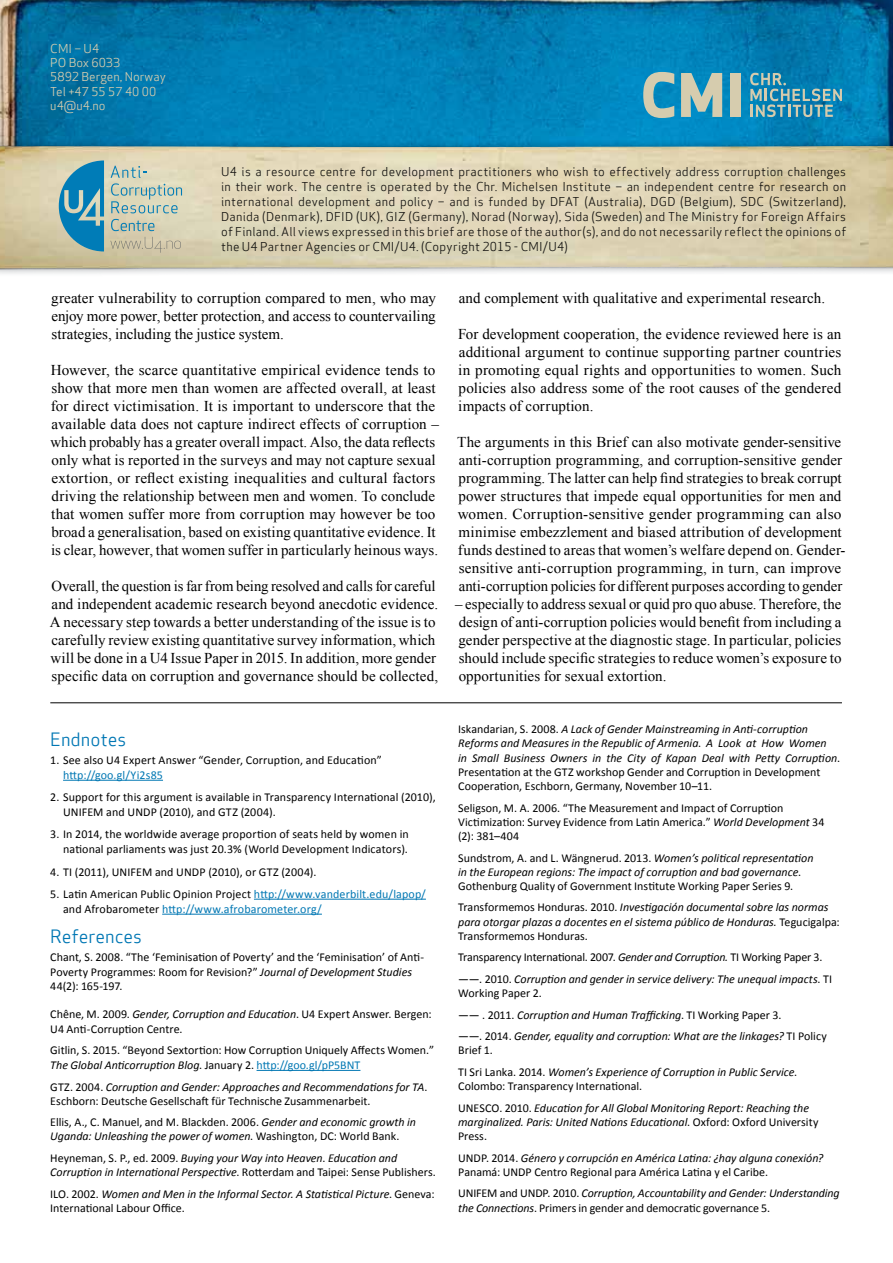
<style>
.page{position:relative;width:893px;height:1263px;background:#fff}
.page>*{position:absolute;margin:0;border:0;box-sizing:border-box;transform-origin:0 0}
.t1{font:18px "Apex Sans Book T";color:#0177b4}
.t2{font:15px/18px "Times New Roman";letter-spacing:.005em;color:#000;text-align:justify}
.t3{font:12px/14.2px "Calibri";letter-spacing:.005em;color:#000}
.t4{font:italic 12px/14.2px "Calibri";color:#000}
.t5{font:12px/15px "Apex Sans Book T";letter-spacing:.02em;color:#000;text-align:justify}
.t6{font:12px/15px "Calibri";letter-spacing:.01em;color:#0077b3}
.t7{font:12px/14.4px "Apex Sans Book T";color:#d6ccae}
.s1{color:#000}
.s2{font-style:italic}
.s3{color:#0077b3}
.s4{font-style:normal}
</style>
<div class="page">
<img style="left:0;top:0;width:893px;height:136px">
<img style="left:0;top:136px;width:893px;height:138px">
<img style="left:0;top:146px;width:893px;height:123px">
<svg style="left:59px;top:160px;width:45px;height:91px"></svg>
<svg style="left:111px;top:166px;width:71px;height:47px"></svg>
<svg style="left:111px;top:219px;width:43px;height:12px"></svg>
<svg style="left:110px;top:237px;width:71px;height:16px"></svg>
<svg style="left:750px;top:73px;width:92px;height:44px"></svg>
<svg style="left:643px;top:72px;width:31px;height:46px"></svg>
<svg style="left:681px;top:73px;width:41px;height:44px"></svg>
<div style="left:730px;top:73px;width:10px;height:44px;background:#d6ccae"></div>
<hr style="left:63px;top:780px;width:100px;height:1px;background:#0077b3">
<hr style="left:254px;top:899px;width:172px;height:1px;background:#0077b3">
<hr style="left:162px;top:914px;width:160px;height:1px;background:#0077b3">
<hr style="left:257px;top:1070px;width:103px;height:1px;background:#0077b3">
<hr style="left:50px;top:702px;width:792px;height:1px;background:#000">
<p class="t7" style="left:50px;top:41px;width:117px">CMI – U4<br>PO Box 6033<br>5892 Bergen, Norway<br>Tel +47 55 57 40 00 u4@u4.no</p>
<p class="t5" style="left:221px;top:164px;width:627px">U4 is a resource centre for development practitioners who wish to effectively address corruption challenges in their work. The centre is operated by the Chr. Michelsen Institute – an independent centre for research on international development and policy – and is funded by DFAT (Australia), DGD (Belgium), SDC (Switzerland), Danida (Denmark), DFID (UK), GIZ (Germany), Norad (Norway), Sida (Sweden) and The Ministry for Foreign Affairs of Finland. All views expressed in this brief are those of the author(s), and do not necessarily reflect the opinions of the U4 Partner Agencies or CMI/U4. (Copyright 2015 - CMI/U4)</p>
<p class="t2" style="left:51px;top:289px;width:386px">greater vulnerability to corruption compared to men, who may enjoy more power, better protection, and access to countervailing strategies, including the justice system.</p>
<p class="t2" style="left:51px;top:361px;width:390px;text-align:left">However, the scarce quantitative empirical evidence tends to show that more men than women are affected overall, at least for direct victimisation. It is important to underscore that the available data does not capture indirect effects of corruption – which probably has a greater overall impact. Also, the data reflects only what is reported in the surveys and may not capture sexual extortion, or reflect existing inequalities and cultural factors driving the relationship between men and women. To conclude that women suffer more from corruption may however be too broad a generalisation, based on existing quantitative evidence. It is clear, however, that women suffer in particularly heinous ways.</p>
<p class="t2" style="left:50px;top:577px;width:390px;text-align:left">Overall, the question is far from being resolved and calls for careful and independent academic research beyond anecdotic evidence.<br>A necessary step towards a better understanding of the issue is to carefully review existing quantitative survey information, which will be done in a U4 Issue Paper in 2015. In addition, more gender specific data on corruption and governance should be collected,</p>
<p class="t1" style="left:50px;top:728px;width:77px">Endnotes</p>
<p class="t3" style="left:50px;top:753px;width:333px">1. See also U4 Expert Answer “Gender, Corruption, and Education”</p>
<p class="t6" style="left:63px;top:767px;width:101px">http://goo.gl/Yi2s85</p>
<p class="t3" style="left:63px;top:790px;width:374px;line-height:15px;text-indent:-13px">2. Support for this argument is available in Transparency International (2010),<br>UNIFEM and UNDP (2010), and GTZ (2004).</p>
<p class="t3" style="left:50px;top:827px;width:360px;line-height:15px;text-align:right">3. In 2014, the worldwide average proportion of seats held by women in national parliaments was just 20.3% (World Development Indicators).</p>
<p class="t3" style="left:50px;top:864px;width:268px">4. TI (2011), UNIFEM and UNDP (2010), or GTZ (2004).</p>
<p class="t6" style="left:63px;top:886px;width:364px;text-indent:-13px"><span class="s1">5. Latin American Public Opinion Project</span> http://www.vanderbilt.edu/lapop/ <span class="s1">and Afrobarometer</span> http://www.afrobarometer.org/</p>
<p class="t1" style="left:50px;top:924px;width:93px">References</p>
<p class="t3" style="left:50px;top:950px;width:375px">Chant, S. 2008. “The ‘Feminisation of Poverty’ and the ‘Feminisation’ of Anti-<br>Poverty Programmes: Room for Revision?” <span class="s2">Journal of Development Studies<br></span>44(2): 165-197.</p>
<p class="t3" style="left:50px;top:1007px;width:383px">Chêne, M. 2009. <span class="s2">Gender, Corruption and Education</span>. U4 Expert Answer. Bergen:<br>U4 Anti-Corruption Centre.</p>
<p class="t3" style="left:50px;top:1042px;width:385px;line-height:15px">Gitlin, S. 2015. “Beyond Sextortion: How Corruption Uniquely Affects Women.”<br><span class="s2">The Global Anticorruption Blog</span>. January 2. <span class="s3">http://goo.gl/pP5BNT</span></p>
<p class="t3" style="left:50px;top:1079px;width:379px">GTZ. 2004. <span class="s2">Corruption and Gender: Approaches and Recommendations for TA</span>.<br>Eschborn: Deutsche Gesellschaft für Technische Zusammenarbeit.</p>
<p class="t3" style="left:50px;top:1115px;width:367px">Ellis, A., C. Manuel, and M. Blackden. 2006. <span class="s2">Gender and economic growth in<br>Uganda: Unleashing the power of women</span>. Washington, DC: World Bank.</p>
<p class="t4" style="left:50px;top:1150px;width:387px"><span class="s4">Heyneman, S. P., ed. 2009.</span> Buying your Way into Heaven<span class="s4">.</span> Education and<br>Corruption in International Perspective<span class="s4">. Rotterdam and Taipei: Sense Publishers.</span></p>
<p class="t4" style="left:50px;top:1186px;width:386px"><span class="s4">ILO. 2002.</span> Women and Men in the Informal Sector. A Statistical Picture<span class="s4">. Geneva:<br>International Labour Office.</span></p>
<p class="t2" style="left:459px;top:289px;width:368px">and complement with qualitative and experimental research.</p>
<p class="t2" style="left:458px;top:325px;width:385px">For development cooperation, the evidence reviewed here is an additional argument to continue supporting partner countries in promoting equal rights and opportunities to women. Such policies also address some of the root causes of the gendered impacts of corruption.</p>
<p class="t2" style="left:457px;top:433px;width:390px;text-align:left">The arguments in this Brief can also motivate gender-sensitive anti-corruption programming, and corruption-sensitive gender programming. The latter can help find strategies to break corrupt power structures that impede equal opportunities for men and women. Corruption-sensitive gender programming can also minimise embezzlement and biased attribution of development funds destined to areas that women’s welfare depend on. Gender&shy;sensitive anti-corruption programming, in turn, can improve anti-corruption policies for different purposes according to gender</p>
<p class="t2" style="left:455px;top:595px;width:388px">– especially to address sexual or quid pro quo abuse. Therefore, the design of anti-corruption policies would benefit from including a gender perspective at the diagnostic stage. In particular, policies should include specific strategies to reduce women’s exposure to opportunities for sexual extortion.</p>
<p class="t4" style="left:458px;top:721px;width:383px"><span class="s4">Iskandarian, S. 2008.</span> A Lack of Gender Mainstreaming in Anti-corruption Reforms and Measures in the Republic of Armenia<span class="s4">.</span> A Look at How Women<br>in Small Business Owners in the City of Kapan Deal with Petty Corruption<span class="s4">.<br>Presentation at the GTZ workshop Gender and Corruption in Development Cooperation, Eschborn, Germany, November 10–11.</span></p>
<p class="t3" style="left:458px;top:800px;width:368px">Seligson, M. A. 2006. “The Measurement and Impact of Corruption<br>Victimization: Survey Evidence from Latin America.” <span class="s2">World Development</span> 34 (2): 381–404</p>
<p class="t3" style="left:458px;top:850px;width:357px">Sundstrom, A. and L. Wängnerud. 2013. <span class="s2">Women’s political representation in the European regions: The impact of corruption and bad governance</span>.<br>Gothenburg Quality of Government Institute Working Paper Series 9.</p>
<p class="t4" style="left:458px;top:900px;width:383px"><span class="s4">Transformemos Honduras. 2010.</span> Investigación documental sobre las normas para otorgar plazas a docentes en el sistema público de Honduras. <span class="s4">Tegucigalpa:<br>Transformemos Honduras.</span></p>
<p class="t4" style="left:458px;top:946px;width:375px;line-height:21.5px"><span class="s4">Transparency International. 2007.</span> Gender and Corruption. <span class="s4">TI Working Paper 3. ——. 2010.</span> Corruption and gender in service delivery: The unequal impacts<span class="s4">. TI</span></p>
<p class="t4" style="left:458px;top:982px;width:370px;line-height:21.5px"><span class="s4">Working Paper 2.<br>—— . 2011.</span> Corruption and Human Trafficking<span class="s4">. TI Working Paper 3.<br>——. 2014.</span> Gender, equality and corruption: What are the linkages? <span class="s4">TI Policy</span></p>
<p class="t4" style="left:458px;top:1039px;width:341px;line-height:21.5px"><span class="s4">Brief 1.<br>TI Sri Lanka. 2014.</span> Women’s Experience of Corruption in Public Service<span class="s4">.</span></p>
<p class="t4" style="left:458px;top:1075px;width:352px;line-height:21.5px"><span class="s4">Colombo: Transparency International.<br>UNESCO. 2010.</span> Education for All Global Monitoring Report: Reaching the</p>
<p class="t4" style="left:458px;top:1114px;width:362px">marginalized. Paris: United Nations Educational<span class="s4">. Oxford: Oxford University<br>Press.</span></p>
<p class="t3" style="left:458px;top:1150px;width:367px">UNDP. 2014. <span class="s2">Género y corrupción en América Latina: ¿hay alguna conexión?<br></span>Panamá: UNDP Centro Regional para América Latina y el Caribe.</p>
<p class="t4" style="left:458px;top:1186px;width:383px"><span class="s4">UNIFEM and UNDP. 2010.</span> Corruption, Accountability and Gender: Understanding the Connections<span class="s4">. Primers in gender and democratic governance 5.</span></p>
</div>
